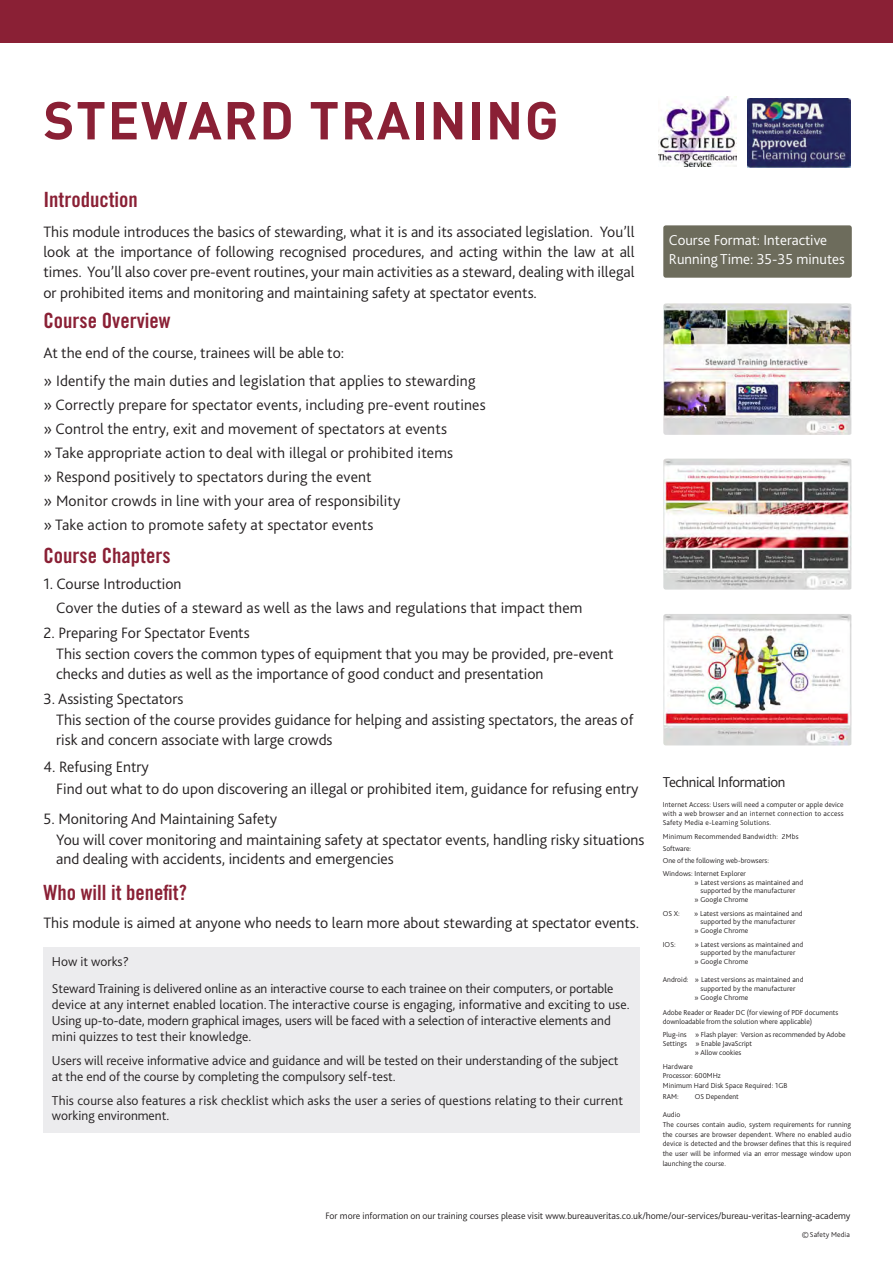
<style>
.page{position:relative;width:893px;height:1263px;background:#fff}
.page>*{position:absolute;margin:0;border:0;box-sizing:border-box;transform-origin:0 0}
.t1{font:700 52.5px "DIN";letter-spacing:.03em;color:#8a2035}
.t2{font:21px "Trade Gothic LT Std Bd Cn 20";color:#8a2035}
.t3{font:300 15.75px/20.2px "Bliss 2";color:#231f20}
.t4{font:300 15px "Bliss 2";color:#fff}
.t5{font:300 15px "Bliss 2";letter-spacing:-.025em;color:#231f20}
.t6{font:300 13.5px/16.2px "Bliss 2";color:#231f20}
.t7{font:300 9.75px "Bliss 2";color:#231f20}
.t8{font:300 9.15px "Bliss 2";color:#231f20}
.t9{font:300 7.5px/9px "Bliss 2";letter-spacing:.01em;color:#231f20}
</style>
<div class="page">
<img style="left:663px;top:303px;width:188px;height:132px">
<img style="left:663px;top:459px;width:188px;height:131px">
<img style="left:663px;top:614px;width:188px;height:131px">
<div style="left:663px;top:225px;width:189px;height:53px;background:#6d6c5c;border-radius:3px"></div>
<div style="left:43px;top:947px;width:597px;height:185px;background:#ececee"></div>
<img style="left:659px;top:96px;width:77px;height:71px">
<img style="left:747px;top:98px;width:103px;height:69px">
<div style="left:0;top:0;width:893px;height:43px;background:#8a2035"></div>
<p class="t1" style="left:43px;top:86px;width:516px">STEWARD TRAINING</p>
<p class="t2" style="left:43px;top:187px;width:96px">Introduction</p>
<p class="t3" style="left:43px;top:221px;width:593px;text-align:justify">This module introduces the basics of stewarding, what it is and its associated legislation. You’ll look at the importance of following recognised procedures, and acting within the law at all times. You’ll also cover pre-event routines, your main activities as a steward, dealing with illegal or prohibited items and monitoring and maintaining safety at spectator events.</p>
<p class="t2" style="left:43px;top:308px;width:129px">Course Overview</p>
<p class="t3" style="left:43px;top:342px;width:302px">At the end of the course, trainees will be able to:</p>
<p class="t3" style="left:43px;top:370px;width:433px">» Identify the main duties and legislation that applies to stewarding</p>
<p class="t3" style="left:43px;top:394px;width:444px">» Correctly prepare for spectator events, including pre-event routines</p>
<p class="t3" style="left:43px;top:418px;width:405px">» Control the entry, exit and movement of spectators at events</p>
<p class="t3" style="left:43px;top:442px;width:411px">» Take appropriate action to deal with illegal or prohibited items</p>
<p class="t3" style="left:43px;top:466px;width:330px">» Respond positively to spectators during the event</p>
<p class="t3" style="left:43px;top:490px;width:359px">» Monitor crowds in line with your area of responsibility</p>
<p class="t3" style="left:43px;top:514px;width:331px">» Take action to promote safety at spectator events</p>
<p class="t2" style="left:43px;top:543px;width:129px">Course Chapters</p>
<p class="t3" style="left:43px;top:573px;width:140px">1. Course Introduction</p>
<p class="t3" style="left:43px;top:623px;width:208px">2. Preparing For Spectator Events</p>
<p class="t3" style="left:56px;top:598px;width:528px">Cover the duties of a steward as well as the laws and regulations that impact them</p>
<p class="t3" style="left:56px;top:644px;width:559px;line-height:19.5px">This section covers the common types of equipment that you may be provided, pre-event checks and duties as well as the importance of good conduct and presentation</p>
<p class="t3" style="left:56px;top:710px;width:579px;line-height:19.5px">This section of the course provides guidance for helping and assisting spectators, the areas of risk and concern associate with large crowds</p>
<p class="t3" style="left:56px;top:779px;width:584px">Find out what to do upon discovering an illegal or prohibited item, guidance for refusing entry</p>
<p class="t3" style="left:56px;top:830px;width:590px;line-height:19.5px">You will cover monitoring and maintaining safety at spectator events, handling risky situations and dealing with accidents, incidents and emergencies</p>
<p class="t3" style="left:43px;top:689px;width:141px">3. Assisting Spectators</p>
<p class="t3" style="left:43px;top:756px;width:107px">4. Refusing Entry</p>
<p class="t3" style="left:43px;top:809px;width:235px">5. Monitoring And Maintaining Safety</p>
<p class="t2" style="left:43px;top:879px;width:145px">Who will it benefit?</p>
<p class="t3" style="left:43px;top:913px;width:597px">This module is aimed at anyone who needs to learn more about stewarding at spectator events.</p>
<p class="t6" style="left:52px;top:954px;width:78px">How it works?</p>
<p class="t6" style="left:52px;top:980px;width:579px">Steward Training is delivered online as an interactive course to each trainee on their computers, or portable device at any internet enabled location. The interactive course is engaging, informative and exciting to use.<br>Using up-to-date, modern graphical images, users will be faced with a selection of interactive elements and mini quizzes to test their knowledge.</p>
<p class="t6" style="left:52px;top:1052px;width:568px">Users will receive informative advice and guidance and will be tested on their understanding of the subject at the end of the course by completing the compulsory self-test.</p>
<p class="t6" style="left:52px;top:1093px;width:573px;line-height:15px">This course also features a risk checklist which asks the user a series of questions relating to their current working environment.</p>
<p class="t4" style="left:669px;top:231px;width:160px">Course Format: Interactive</p>
<p class="t4" style="left:669px;top:250px;width:177px">Running Time: 35-35 minutes</p>
<p class="t5" style="left:663px;top:772px;width:124px">Technical Information</p>
<p class="t9" style="left:663px;top:800px;width:182px;text-align:justify">Internet Access: Users will need a computer or apple device with a web browser and an internet connection to access Safety Media e-Learning Solutions.</p>
<p class="t9" style="left:663px;top:832px;width:137px">Minimum Recommended Bandwidth: 2Mbs</p>
<p class="t9" style="left:663px;top:842px;width:108px;line-height:12px">Software:<br>One of the following web-browsers:</p>
<p class="t9" style="left:695px;top:869px;width:110px;text-indent:-32px">Windows: Internet Explorer<br>» Latest versions as maintained and</p>
<p class="t9" style="left:695px;top:886px;width:102px;text-indent:6px">supported by the manufacturer » Google Chrome</p>
<p class="t9" style="left:663px;top:909px;width:19px">OS X:</p>
<p class="t9" style="left:694px;top:909px;width:110px;line-height:8.2px;text-align:center">» Latest versions as maintained and supported by the manufacturer</p>
<p class="t9" style="left:695px;top:926px;width:55px">» Google Chrome</p>
<p class="t9" style="left:663px;top:940px;width:14px">IOS:</p>
<p class="t9" style="left:695px;top:940px;width:110px;line-height:8.2px;text-align:center">» Latest versions as maintained and supported by the manufacturer</p>
<p class="t9" style="left:695px;top:957px;width:55px">» Google Chrome</p>
<p class="t9" style="left:663px;top:975px;width:142px">Android: » Latest versions as maintained and</p>
<p class="t9" style="left:701px;top:984px;width:96px">supported by the manufacturer</p>
<p class="t9" style="left:695px;top:993px;width:55px">» Google Chrome</p>
<p class="t9" style="left:663px;top:1008px;width:177px">Adobe Reader or Reader DC (for viewing of PDF documents downloadable from the solution where applicable)</p>
<p class="t9" style="left:663px;top:1030px;width:184px">Plug-ins » Flash player: Version as recommended by Adobe</p>
<p class="t9" style="left:663px;top:1039px;width:91px">Settings » Enable JavaScript</p>
<p class="t9" style="left:695px;top:1048px;width:48px">» Allow cookies</p>
<p class="t9" style="left:663px;top:1062px;width:32px">Hardware</p>
<p class="t9" style="left:663px;top:1071px;width:60px">Processor: 600MHz</p>
<p class="t9" style="left:663px;top:1081px;width:126px">Minimum Hard Disk Space Required: 1GB</p>
<p class="t9" style="left:663px;top:1092px;width:17px">RAM:</p>
<p class="t9" style="left:695px;top:1092px;width:46px">OS Dependent</p>
<p class="t9" style="left:663px;top:1110px;width:19px">Audio</p>
<p class="t9" style="left:663px;top:1119px;width:190px;line-height:9.8px;text-align:justify">The courses contain audio, system requirements for running the courses are browser dependent. Where no enabled audio device is detected and the browser defines that this is required the user will be informed via an error message window upon launching the course.</p>
<p class="t7" style="left:325px;top:1210px;width:527px">For more information on our training courses please visit www.bureauveritas.co.uk/home/our-services/bureau-veritas-learning-academy</p>
<p class="t8" style="left:802px;top:1229px;width:9px">©</p>
<p class="t9" style="left:810px;top:1230px;width:41px">Safety Media</p>
</div>
